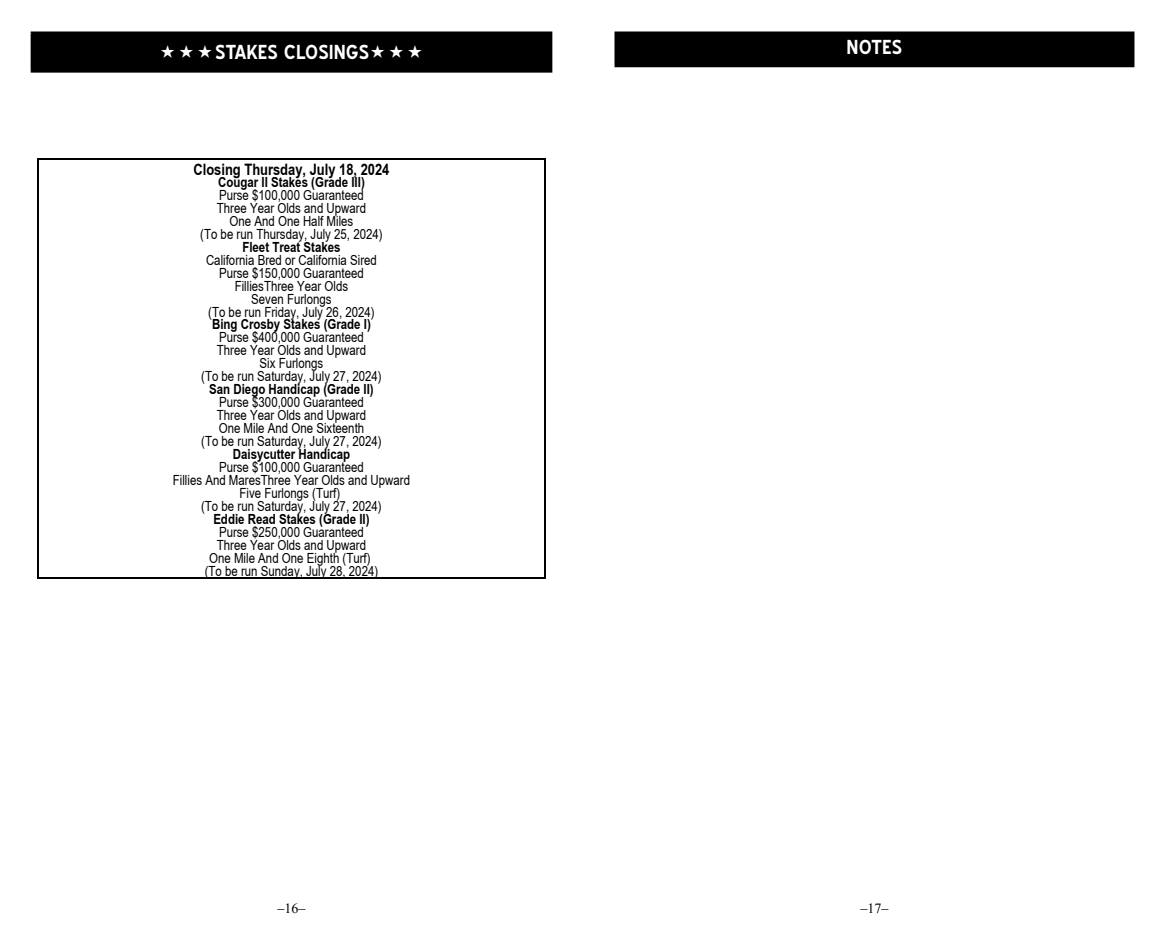
<style>
.page{position:relative;width:1166px;height:945px;background:#fff}
.page>*{position:absolute;margin:0;border:0;box-sizing:border-box;transform-origin:0 0}
.Contents_1{font:700 19.25px "Blue Highway";color:#fff}
.t1{font:700 15.75px "Arial Narrow";color:#000}
.t2{font:14px/13px "Arial Narrow";color:#000;text-align:center}
.t3{font:14px "Times New Roman";color:#000}
.s1{font-weight:700}
</style>
<div class="page">
<div style="left:32px;top:32px;width:519px;height:40px;background:#000"></div>
<hr style="left:31px;top:32px;width:521px;height:1px;background:#000">
<hr style="left:31px;top:33px;width:1px;height:38px;background:#000">
<hr style="left:550px;top:33px;width:2px;height:38px;background:#000">
<hr style="left:31px;top:71px;width:521px;height:2px;background:#000">
<div style="left:615px;top:32px;width:518px;height:34px;background:#000"></div>
<hr style="left:614px;top:32px;width:520px;height:1px;background:#000">
<hr style="left:614px;top:33px;width:2px;height:33px;background:#000">
<hr style="left:1132px;top:33px;width:2px;height:33px;background:#000">
<hr style="left:614px;top:66px;width:520px;height:1px;background:#000">
<hr style="left:38px;top:158px;width:506px;height:1px;background:#000">
<hr style="left:37px;top:158px;width:1px;height:421px;background:#000">
<hr style="left:544px;top:158px;width:2px;height:421px;background:#000">
<hr style="left:38px;top:577px;width:506px;height:2px;background:#000">
<p class="Contents_1" style="left:215px;top:41px;width:155px">STAKES CLOSINGS</p>
<p class="Contents_1" style="left:846px;top:36px;width:57px">NOTES</p>
<p class="t1" style="left:193px;top:157px;width:197px">Closing Thursday, July 18, 2024</p>
<p class="t2" style="left:173px;top:175px;width:239px"><span class="s1">Cougar II Stakes (Grade III)<br></span>Purse $100,000 Guaranteed<br>Three Year Olds and Upward<br>One And One Half Miles<br>(To be run Thursday, July 25, 2024)<br><span class="s1">Fleet Treat Stakes<br></span>California Bred or California Sired<br>Purse $150,000 Guaranteed<br>FilliesThree Year Olds<br>Seven Furlongs<br>(To be run Friday, July 26, 2024)<br><span class="s1">Bing Crosby Stakes (Grade I)<br></span>Purse $400,000 Guaranteed<br>Three Year Olds and Upward<br>Six Furlongs<br>(To be run Saturday, July 27, 2024)<br><span class="s1">San Diego Handicap (Grade II)<br></span>Purse $300,000 Guaranteed<br>Three Year Olds and Upward<br>One Mile And One Sixteenth<br>(To be run Saturday, July 27, 2024)<br><span class="s1">Daisycutter Handicap<br></span>Purse $100,000 Guaranteed<br>Fillies And MaresThree Year Olds and Upward<br>Five Furlongs (Turf)<br>(To be run Saturday, July 27, 2024)<br><span class="s1">Eddie Read Stakes (Grade II)<br></span>Purse $250,000 Guaranteed<br>Three Year Olds and Upward<br>One Mile And One Eighth (Turf)<br>(To be run Sunday, July 28, 2024)</p>
<p class="t3" style="left:277px;top:899px;width:29px">–16–</p>
<p class="t3" style="left:860px;top:899px;width:29px">–17–</p>
</div>
